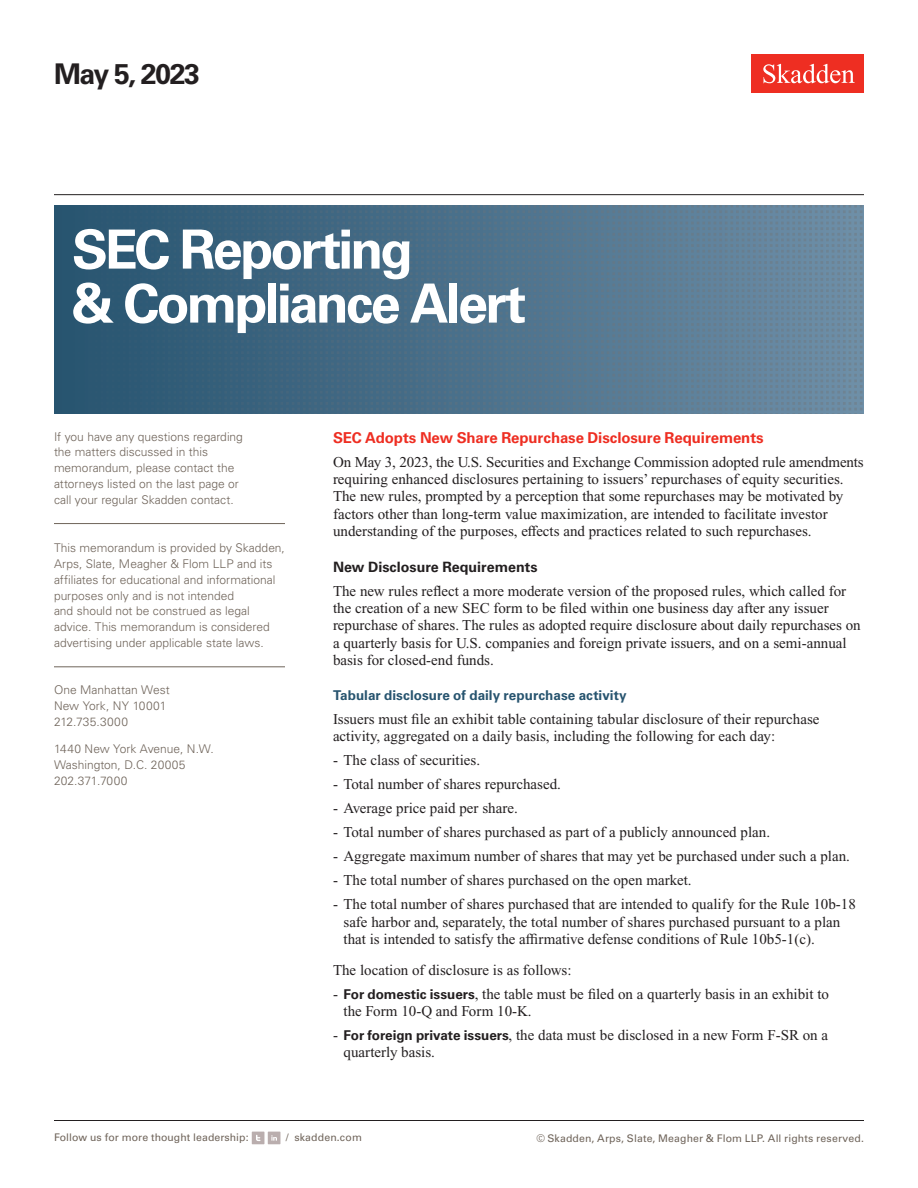
<style>
.page{position:relative;width:918px;height:1188px;background:#fff}
.page>*{position:absolute;margin:0;border:0;box-sizing:border-box;transform-origin:0 0}
.Title_Practice_Speci{font:700 54px/54px "Univers LT Std";letter-spacing:-.055em;color:#fff}
.Title_date{font:700 28.5px "Univers LT Std";letter-spacing:-.05em;color:#231f20}
.Main_Body{font:15px/17.2px "Times New Roman PS Std";color:#231f20}
.First_Level_Heading{font:700 15px "Univers LT Std";letter-spacing:-.005em;color:#ee2e22}
.Second_Level_Heading{font:700 14.25px "Univers LT Std";color:#231f20}
.Third_Level_Heading{font:700 13.5px "Univers LT Std";letter-spacing:.005em;color:#27546f}
.Sidebar_body_rule_be{font:300 12px/15.8px "Univers LT Std";color:#6f645a}
.Firm_Address{font:300 12px/15.8px "Univers LT Std";color:#6f645a}
.t1{font:10.5px "Univers LT Std";letter-spacing:.01em;color:#6f645a}
.s1{font-family:"Univers LT Std";font-weight:700;font-size:13.5px}
</style>
<div class="page">
<div style="left:752px;top:54px;width:112px;height:39px;background:#ee2e22"></div>
<svg style="left:763px;top:64px;width:92px;height:19px"></svg>
<hr style="left:54px;top:1120px;width:810px;height:1px;background:#231f20">
<hr style="left:54px;top:194px;width:810px;height:1px;background:#231f20">
<div style="left:252px;top:1132px;width:12px;height:12px;background:#baaeae"></div>
<svg style="left:256px;top:1135px;width:4px;height:6px"></svg>
<div style="left:268px;top:1132px;width:12px;height:12px;background:#baaeae"></div>
<svg style="left:271px;top:1135px;width:6px;height:6px"></svg>
<img style="left:54px;top:206px;width:810px;height:208px">
<hr style="left:54px;top:523px;width:231px;height:1px;background:#6f645a">
<hr style="left:54px;top:666px;width:231px;height:1px;background:#6f645a">
<p class="Title_date" style="left:54px;top:57px;width:148px">May 5, 2023</p>
<h1 class="Title_Practice_Speci" style="left:72px;top:223px;width:456px">SEC Reporting<br>&amp; Compliance Alert</h1>
<p class="Sidebar_body_rule_be" style="left:54px;top:429px;width:190px">If you have any questions regarding the matters discussed in this memorandum, please contact the attorneys listed on the last page or call your regular Skadden contact.</p>
<p class="Sidebar_body_rule_be" style="left:54px;top:540px;width:232px">This memorandum is provided by Skadden, Arps, Slate, Meagher &amp; Flom LLP and its affiliates for educational and informational purposes only and is not intended<br>and should not be construed as legal advice. This memorandum is considered advertising under applicable state laws.</p>
<p class="Firm_Address" style="left:54px;top:682px;width:117px">One Manhattan West<br>New York, NY 10001<br>212.735.3000</p>
<p class="Firm_Address" style="left:54px;top:741px;width:161px">1440 New York Avenue, N.W.<br>Washington, D.C. 20005<br>202.371.7000</p>
<h1 class="First_Level_Heading" style="left:333px;top:429px;width:432px">SEC Adopts New Share Repurchase Disclosure Requirements</h1>
<p class="Main_Body" style="left:333px;top:453px;width:532px">On May 3, 2023, the U.S. Securities and Exchange Commission adopted rule amendments requiring enhanced disclosures pertaining to issuers’ repurchases of equity securities.<br>The new rules, prompted by a perception that some repurchases may be motivated by factors other than long-term value maximization, are intended to facilitate investor understanding of the purposes, effects and practices related to such repurchases.</p>
<h2 class="Second_Level_Heading" style="left:333px;top:558px;width:206px">New Disclosure Requirements</h2>
<p class="Main_Body" style="left:333px;top:582px;width:529px">The new rules reflect a more moderate version of the proposed rules, which called for the creation of a new SEC form to be filed within one business day after any issuer repurchase of shares. The rules as adopted require disclosure about daily repurchases on a quarterly basis for U.S. companies and foreign private issuers, and on a semi-annual basis for closed-end funds.</p>
<h3 class="Third_Level_Heading" style="left:333px;top:687px;width:295px">Tabular disclosure of daily repurchase activity</h3>
<p class="Main_Body" style="left:333px;top:711px;width:488px">Issuers must file an exhibit table containing tabular disclosure of their repurchase activity, aggregated on a daily basis, including the following for each day:</p>
<p class="Main_Body" style="left:333px;top:752px;width:149px">- The class of securities.</p>
<p class="Main_Body" style="left:333px;top:776px;width:229px">- Total number of shares repurchased.</p>
<p class="Main_Body" style="left:333px;top:800px;width:186px">- Average price paid per share.</p>
<p class="Main_Body" style="left:333px;top:824px;width:439px">- Total number of shares purchased as part of a publicly announced plan.</p>
<p class="Main_Body" style="left:333px;top:848px;width:519px">- Aggregate maximum number of shares that may yet be purchased under such a plan.</p>
<p class="Main_Body" style="left:333px;top:872px;width:360px">- The total number of shares purchased on the open market.</p>
<p class="Main_Body" style="left:344px;top:896px;width:514px;text-indent:-10px">- The total number of shares purchased that are intended to qualify for the Rule 10b-18 safe harbor and, separately, the total number of shares purchased pursuant to a plan that is intended to satisfy the affirmative defense conditions of Rule 10b5-1(c).</p>
<p class="Main_Body" style="left:333px;top:961px;width:240px">The location of disclosure is as follows:</p>
<p class="Main_Body" style="left:344px;top:985px;width:487px;text-indent:-10px">- <span class="s1">For domestic issuers</span>, the table must be filed on a quarterly basis in an exhibit to the Form 10-Q and Form 10-K.</p>
<p class="Main_Body" style="left:344px;top:1026px;width:486px;text-indent:-10px">- <span class="s1">For foreign private issuers</span>, the data must be disclosed in a new Form F-SR on a quarterly basis.</p>
<p class="t1" style="left:54px;top:1131px;width:196px">Follow us for more thought leadership:</p>
<p class="t1" style="left:286px;top:1131px;width:77px">/ skadden.com</p>
<p class="t1" style="left:536px;top:1132px;width:329px">© Skadden, Arps, Slate, Meagher &amp; Flom LLP. All rights reserved.</p>
</div>
